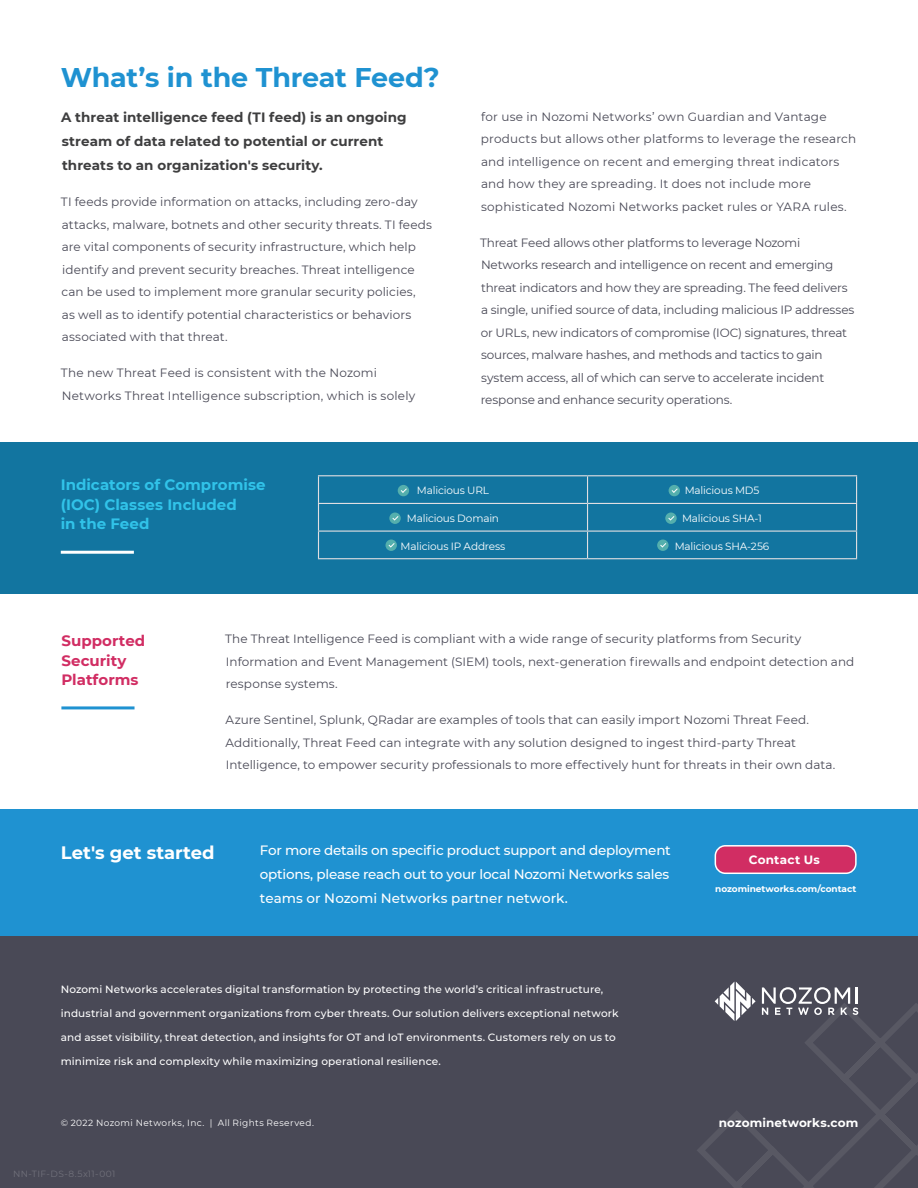
<style>
.page{position:relative;width:918px;height:1188px;background:#fff}
.page>*{position:absolute;margin:0;border:0;box-sizing:border-box;transform-origin:0 0}
.DS-Title{font:700 27px "Montserrat";letter-spacing:-.01em;color:#1f92d1}
.Chapter_Section{font:700 18px "Montserrat";color:#fff}
.Chapter_Section_Sub{font:700 15px/19.5px "Montserrat";letter-spacing:.005em;color:#31c3e9}
.Chapter_Section_Sub-2{font:700 15px/19.5px "Montserrat";letter-spacing:.005em;color:#d12d63}
.Callout_body{font:500 13.5px/24px "Montserrat";color:#fff;text-align:justify}
.Callout_body-2{font:700 13.5px/24px "Montserrat";letter-spacing:.005em;color:#3e3e3f}
.Normal_Body{font:12px/22.5px "Montserrat";letter-spacing:.005em;color:#494956}
.Normal_Body-2{font:12px/22.5px "Montserrat";letter-spacing:-.015em;color:#494956}
.Footer___Web-Twitter{font:700 12px "Montserrat";letter-spacing:.01em;color:#fff}
.Normal_Body-3{font:700 12px "Montserrat";letter-spacing:.02em;color:#fff}
.About_Us_Body{font:500 10.5px "Montserrat";letter-spacing:.01em;color:#fff}
.Table_mouse_text_cen{font:10.5px "Montserrat";letter-spacing:-.015em;color:#fff}
.Footer___Copyright{font:9px "Montserrat";letter-spacing:.04em;color:#fff}
.Footer___Copyright-2{font:700 9px "Montserrat";letter-spacing:-.005em;color:#fff}
.Footer___Copyright-3{font:9px "Montserrat";letter-spacing:.035em;color:#71717b}
</style>
<div class="page">
<div style="left:0;top:935px;width:918px;height:253px;background:#494956"></div>
<svg style="left:697px;top:982px;width:221px;height:206px"></svg>
<hr style="left:61px;top:706px;width:74px;height:3px;background:#1f92d1">
<div style="left:0;top:443px;width:918px;height:151px;background:#1275a0"></div>
<hr style="left:318px;top:475px;width:270px;height:1px;background:#e0dfe2">
<hr style="left:588px;top:475px;width:269px;height:1px;background:#e0dfe2">
<hr style="left:318px;top:503px;width:270px;height:1px;background:#e0dfe2">
<hr style="left:588px;top:503px;width:269px;height:1px;background:#e0dfe2">
<hr style="left:318px;top:531px;width:270px;height:1px;background:#e0dfe2">
<svg style="left:318px;top:476px;width:1px;height:82px"></svg>
<hr style="left:588px;top:531px;width:269px;height:1px;background:#e0dfe2">
<svg style="left:587px;top:476px;width:1px;height:82px"></svg>
<svg style="left:856px;top:476px;width:1px;height:82px"></svg>
<hr style="left:318px;top:558px;width:270px;height:1px;background:#e0dfe2">
<hr style="left:588px;top:558px;width:269px;height:1px;background:#e0dfe2">
<hr style="left:61px;top:551px;width:73px;height:3px;background:#fff">
<div style="left:398px;top:485px;width:11px;height:11px;background:#54afad;border-radius:50%"></div>
<svg style="left:400px;top:488px;width:7px;height:5px"></svg>
<div style="left:669px;top:485px;width:11px;height:11px;background:#54afad;border-radius:50%"></div>
<svg style="left:671px;top:488px;width:7px;height:5px"></svg>
<div style="left:665px;top:513px;width:12px;height:11px;background:#54afad;border-radius:50%"></div>
<svg style="left:668px;top:516px;width:7px;height:5px"></svg>
<div style="left:389px;top:513px;width:12px;height:11px;background:#54afad;border-radius:50%"></div>
<svg style="left:392px;top:516px;width:7px;height:5px"></svg>
<div style="left:386px;top:540px;width:11px;height:11px;background:#54afad;border-radius:50%"></div>
<svg style="left:388px;top:543px;width:7px;height:5px"></svg>
<div style="left:657px;top:540px;width:12px;height:11px;background:#54afad;border-radius:50%"></div>
<svg style="left:660px;top:543px;width:7px;height:5px"></svg>
<div style="left:0;top:809px;width:918px;height:126px;background:#1f92d1"></div>
<div style="left:715px;top:846px;width:141px;height:27px;background:#d12d63;border-radius:10px"></div>
<div style="left:715px;top:845px;width:142px;height:29px;border:2px solid #fff;border-radius:10px"></div>
<p class="DS-Title" style="left:61px;top:58px;width:381px">What’s in the Threat Feed?</p>
<p class="Callout_body-2" style="left:61px;top:105px;width:347px">A threat intelligence feed (TI feed) is an ongoing stream of data related to potential or current threats to an organization's security.</p>
<p class="Normal_Body" style="left:61px;top:191px;width:373px">TI feeds provide information on attacks, including zero-day attacks, malware, botnets and other security threats. TI feeds are vital components of security infrastructure, which help identify and prevent security breaches. Threat intelligence can be used to implement more granular security policies,<br>as well as to identify potential characteristics or behaviors associated with that threat.</p>
<p class="Normal_Body" style="left:61px;top:362px;width:356px">The new Threat Feed is consistent with the Nozomi<br>Networks Threat Intelligence subscription, which is solely</p>
<p class="Normal_Body" style="left:481px;top:105px;width:377px">for use in Nozomi Networks’ own Guardian and Vantage products but allows other platforms to leverage the research and intelligence on recent and emerging threat indicators and how they are spreading. It does not include more sophisticated Nozomi Networks packet rules or YARA rules.</p>
<p class="Normal_Body-2" style="left:480px;top:231px;width:376px">Threat Feed allows other platforms to leverage Nozomi Networks research and intelligence on recent and emerging threat indicators and how they are spreading. The feed delivers a single, unified source of data, including malicious IP addresses or URLs, new indicators of compromise (IOC) signatures, threat sources, malware hashes, and methods and tactics to gain system access, all of which can serve to accelerate incident response and enhance security operations.</p>
<p class="Chapter_Section_Sub" style="left:61px;top:475px;width:206px">Indicators of Compromise (IOC) Classes Included<br>in the Feed</p>
<p class="Table_mouse_text_cen" style="left:417px;top:483px;width:74px">Malicious URL</p>
<p class="Table_mouse_text_cen" style="left:685px;top:483px;width:76px">Malicious MD5</p>
<p class="Table_mouse_text_cen" style="left:407px;top:511px;width:94px">Malicious Domain</p>
<p class="Table_mouse_text_cen" style="left:682px;top:511px;width:82px">Malicious SHA-1</p>
<p class="Table_mouse_text_cen" style="left:401px;top:539px;width:106px">Malicious IP Address</p>
<p class="Table_mouse_text_cen" style="left:675px;top:539px;width:96px">Malicious SHA-256</p>
<p class="Chapter_Section_Sub-2" style="left:61px;top:630px;width:85px">Supported<br>Security<br>Platforms</p>
<p class="Normal_Body" style="left:225px;top:627px;width:631px">The Threat Intelligence Feed is compliant with a wide range of security platforms from Security<br>Information and Event Management (SIEM) tools, next-generation firewalls and endpoint detection and response systems.</p>
<p class="Normal_Body" style="left:226px;top:708px;width:611px">Azure Sentinel, Splunk, QRadar are examples of tools that can easily import Nozomi Threat Feed.<br>Additionally, Threat Feed can integrate with any solution designed to ingest third-party Threat<br>Intelligence, to empower security professionals to more effectively hunt for threats in their own data.</p>
<p class="Chapter_Section" style="left:61px;top:839px;width:155px">Let's get started</p>
<p class="Callout_body" style="left:260px;top:837px;width:412px">For more details on specific product support and deployment options, please reach out to your local Nozomi Networks sales teams or Nozomi Networks partner network.</p>
<p class="Normal_Body-3" style="left:749px;top:851px;width:73px">Contact Us</p>
<p class="Footer___Copyright-2" style="left:715px;top:882px;width:143px">nozominetworks.com/contact</p>
<p class="About_Us_Body" style="left:61px;top:982px;width:544px">Nozomi Networks accelerates digital transformation by protecting the world’s critical infrastructure,</p>
<p class="About_Us_Body" style="left:61px;top:1006px;width:559px">industrial and government organizations from cyber threats. Our solution delivers exceptional network</p>
<p class="About_Us_Body" style="left:61px;top:1030px;width:557px">and asset visibility, threat detection, and insights for OT and IoT environments. Customers rely on us to</p>
<p class="About_Us_Body" style="left:61px;top:1054px;width:382px">minimize risk and complexity while maximizing operational resilience.</p>
<p class="Footer___Copyright" style="left:61px;top:1116px;width:255px">© 2022 Nozomi Networks, Inc. | All Rights Reserved.</p>
<p class="Footer___Copyright-3" style="left:13px;top:1168px;width:104px">NN-TIF-DS-8.5x11-001</p>
<p class="Footer___Web-Twitter" style="left:719px;top:1114px;width:141px">nozominetworks.com</p>
</div>
